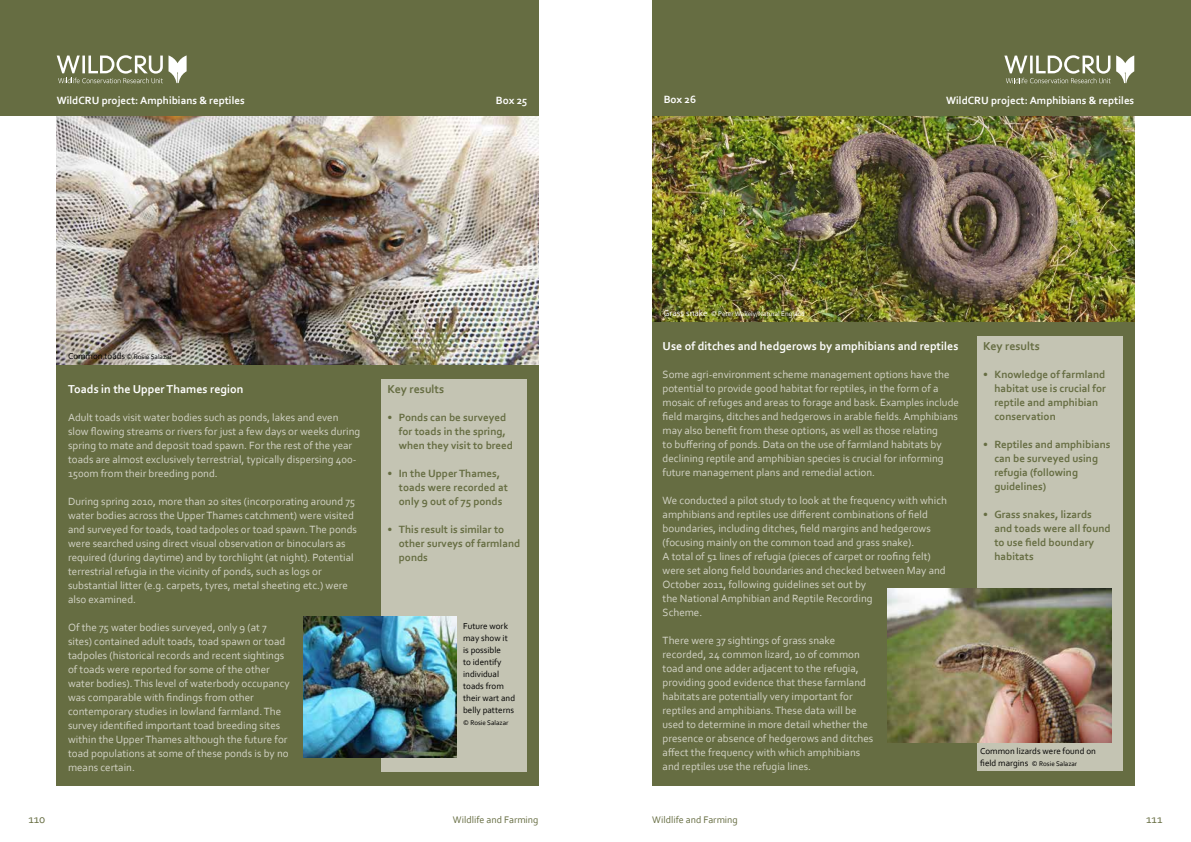
<style>
.page{position:relative;width:1191px;height:842px;background:#fff}
.page>*{position:absolute;margin:0;border:0;box-sizing:border-box;transform-origin:0 0}
.t1{font:700 12px "Corbel";color:#fff}
.t2{font:700 12px "Corbel";color:#666d42}
.t3{font:12px "Corbel";color:#666d42}
.t4{font:11px/14px "Corbel";color:#d4d4c7}
.t5{font:700 11px/14px "Corbel";color:#666d42}
.t6{font:700 11px "Corbel";color:#fff}
.t7{font:10px "Corbel";color:#666d42}
.t8{font:9px/12px "Corbel";color:#000}
.t9{font:7px "Corbel";color:#000}
.t10{font:7px "Corbel";color:#fff}
.s1{font-size:9px}
</style>
<div class="page">
<img style="left:57px;top:115px;width:482px;height:250px">
<div style="left:57px;top:365px;width:482px;height:420px;background:#666d42"></div>
<div style="left:382px;top:379px;width:145px;height:392px;background:#c4c4b3"></div>
<img style="left:303px;top:617px;width:153px;height:140px">
<img style="left:652px;top:115px;width:482px;height:207px">
<div style="left:652px;top:322px;width:482px;height:463px;background:#666d42"></div>
<div style="left:977px;top:336px;width:145px;height:434px;background:#c4c4b3"></div>
<img style="left:887px;top:588px;width:224px;height:154px">
<div style="left:652px;top:0;width:539px;height:115px;background:#666d42"></div>
<div style="left:0;top:0;width:539px;height:115px;background:#666d42"></div>
<svg style="left:57px;top:55px;width:130px;height:28px"></svg>
<svg style="left:1004px;top:55px;width:106px;height:28px"></svg>
<svg style="left:1116px;top:55px;width:18px;height:28px"></svg>
<p class="t6" style="left:57px;top:94px;width:190px">WildCRU project: Amphibians &amp; reptiles</p>
<p class="t6" style="left:496px;top:94px;width:33px">Box 25</p>
<p class="t6" style="left:663px;top:93px;width:34px">Box 26</p>
<p class="t6" style="left:946px;top:93px;width:190px">WildCRU project: Amphibians &amp; reptiles</p>
<p class="t9" style="left:68px;top:353px;width:105px"><span class="s1">Common toads</span> © Rosie Salazar</p>
<p class="t1" style="left:68px;top:382px;width:177px">Toads in the Upper Thames region</p>
<p class="t4" style="left:68px;top:410px;width:294px">Adult toads visit water bodies such as ponds, lakes and even slow flowing streams or rivers for just a few days or weeks during spring to mate and deposit toad spawn. For the rest of the year toads are almost exclusively terrestrial, typically dispersing 400- 1500m from their breeding pond.</p>
<p class="t4" style="left:68px;top:494px;width:290px">During spring 2010, more than 20 sites (incorporating around 75 water bodies across the Upper Thames catchment) were visited and surveyed for toads, toad tadpoles or toad spawn. The ponds were searched using direct visual observation or binoculars as required (during daytime) and by torchlight (at night). Potential terrestrial refugia in the vicinity of ponds, such as logs or substantial litter (e.g. carpets, tyres, metal sheeting etc.) were also examined.</p>
<p class="t4" style="left:68px;top:620px;width:223px">Of the 75 water bodies surveyed, only 9 (at 7 sites) contained adult toads, toad spawn or toad tadpoles (historical records and recent sightings of toads were reported for some of the other water bodies). This level of waterbody occupancy was comparable with findings from other contemporary studies in lowland farmland. The survey identified important toad breeding sites within the Upper Thames although the future for toad populations at some of these ponds is by no means certain.</p>
<p class="t2" style="left:387px;top:382px;width:58px">Key results</p>
<p class="t5" style="left:399px;top:410px;width:116px;text-indent:-11px">• Ponds can be surveyed for toads in the spring, when they visit to breed</p>
<p class="t5" style="left:399px;top:466px;width:110px;text-indent:-11px">• In the Upper Thames, toads were recorded at only 9 out of 75 ponds</p>
<p class="t5" style="left:399px;top:522px;width:123px;text-indent:-11px">• This result is similar to other surveys of farmland ponds</p>
<p class="t8" style="left:463px;top:620px;width:54px">Future work may show it is possible<br>to identify individual toads from their wart and belly patterns</p>
<p class="t9" style="left:463px;top:718px;width:47px">© Rosie Salazar</p>
<p class="t3" style="left:28px;top:811px;width:18px">110</p>
<p class="t7" style="left:453px;top:813px;width:87px">Wildlife and Farming</p>
<p class="t10" style="left:663px;top:310px;width:143px"><span class="s1">Grass snake</span> © Peter Wakely/Natural England</p>
<p class="t1" style="left:662px;top:339px;width:297px">Use of ditches and hedgerows by amphibians and reptiles</p>
<p class="t4" style="left:662px;top:367px;width:298px">Some agri-environment scheme management options have the potential to provide good habitat for reptiles, in the form of a mosaic of refuges and areas to forage and bask. Examples include field margins, ditches and hedgerows in arable fields. Amphibians may also benefit from these options, as well as those relating<br>to buffering of ponds. Data on the use of farmland habitats by declining reptile and amphibian species is crucial for informing future management plans and remedial action.</p>
<p class="t4" style="left:662px;top:493px;width:286px">We conducted a pilot study to look at the frequency with which amphibians and reptiles use different combinations of field boundaries, including ditches, field margins and hedgerows (focusing mainly on the common toad and grass snake).<br>A total of 51 lines of refugia (pieces of carpet or roofing felt) were set along field boundaries and checked between May and October 2011, following guidelines set out by<br>the National Amphibian and Reptile Recording<br>Scheme.</p>
<p class="t4" style="left:662px;top:633px;width:212px">There were 37 sightings of grass snake recorded, 24 common lizard, 10 of common toad and one adder adjacent to the refugia, providing good evidence that these farmland habitats are potentially very important for reptiles and amphibians. These data will be used to determine in more detail whether the presence or absence of hedgerows and ditches affect the frequency with which amphibians and reptiles use the refugia lines.</p>
<p class="t2" style="left:983px;top:339px;width:58px">Key results</p>
<p class="t5" style="left:994px;top:367px;width:113px;text-indent:-11px">• Knowledge of farmland habitat use is crucial for reptile and amphibian conservation</p>
<p class="t5" style="left:994px;top:437px;width:118px;text-indent:-11px">• Reptiles and amphibians can be surveyed using refugia (following guidelines)</p>
<p class="t5" style="left:994px;top:507px;width:118px;text-indent:-11px">• Grass snakes, lizards and toads were all found to use field boundary habitats</p>
<p class="t8" style="left:980px;top:745px;width:117px">Common lizards were found on</p>
<p class="t9" style="left:980px;top:759px;width:99px"><span class="s1">field margins</span> © Rosie Salazar</p>
<p class="t7" style="left:652px;top:813px;width:87px">Wildlife and Farming</p>
<p class="t3" style="left:1146px;top:811px;width:18px">111</p>
</div>
